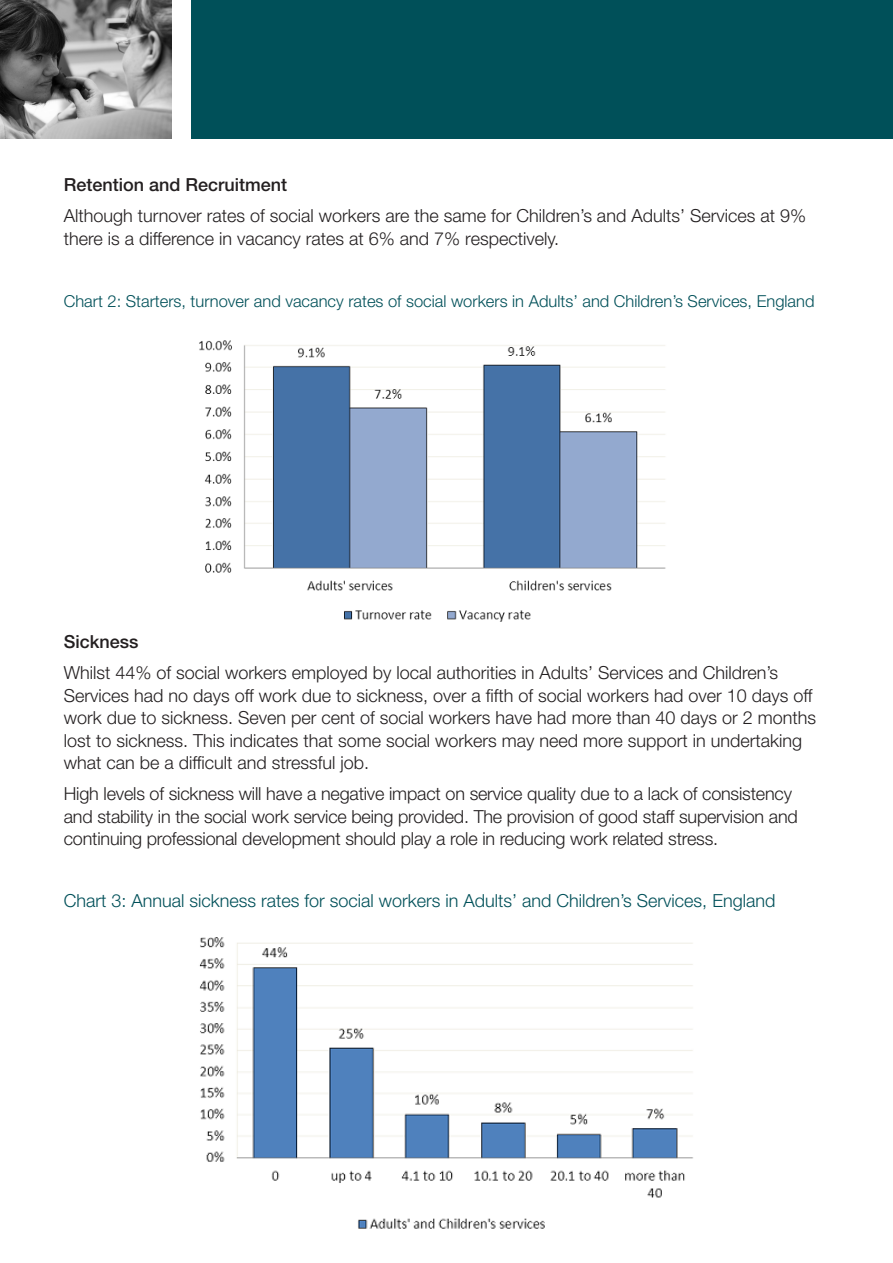
<style>
.page{position:relative;width:893px;height:1263px;background:#fff}
.page>*{position:absolute;margin:0;border:0;box-sizing:border-box;transform-origin:0 0}
.t1{font:300 18px/22.5px "Helvetica Neue LT Std";color:#231f20}
.t2{font:300 18px "Helvetica Neue LT Std";color:#005059}
.t3{font:500 18px "Helvetica Neue LT Std";color:#231f20}
.t4{font:300 16.5px "Helvetica Neue LT Std";color:#005059}
</style>
<div class="page">
<div style="left:191px;top:0;width:702px;height:138px;background:#005059"></div>
<img style="left:0;top:0;width:172px;height:138px">
<img style="left:199px;top:340px;width:467px;height:282px">
<img style="left:199px;top:937px;width:494px;height:292px">
<p class="t3" style="left:64px;top:174px;width:225px">Retention and Recruitment</p>
<p class="t1" style="left:64px;top:204px;width:744px">Although turnover rates of social workers are the same for Children’s and Adults’ Services at 9% there is a difference in vacancy rates at 6% and 7% respectively.</p>
<p class="t4" style="left:64px;top:291px;width:752px">Chart 2: Starters, turnover and vacancy rates of social workers in Adults’ and Children’s Services, England</p>
<p class="t3" style="left:64px;top:631px;width:76px">Sickness</p>
<p class="t1" style="left:64px;top:661px;width:754px">Whilst 44% of social workers employed by local authorities in Adults’ Services and Children’s Services had no days off work due to sickness, over a fifth of social workers had over 10 days off work due to sickness. Seven per cent of social workers have had more than 40 days or 2 months lost to sickness. This indicates that some social workers may need more support in undertaking what can be a difficult and stressful job.</p>
<p class="t1" style="left:64px;top:782px;width:736px">High levels of sickness will have a negative impact on service quality due to a lack of consistency and stability in the social work service being provided. The provision of good staff supervision and continuing professional development should play a role in reducing work related stress.</p>
<p class="t2" style="left:64px;top:890px;width:713px">Chart 3: Annual sickness rates for social workers in Adults’ and Children’s Services, England</p>
</div>
